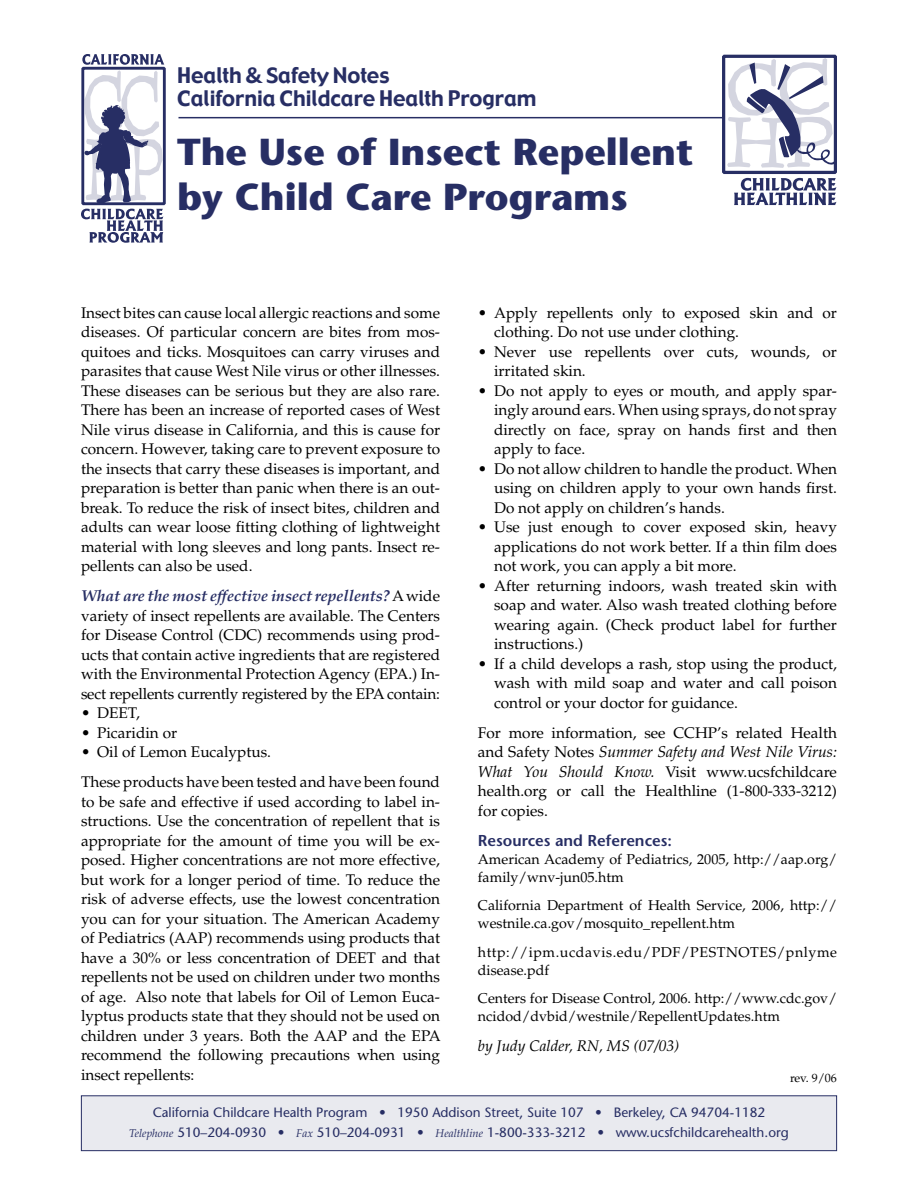
<style>
.page{position:relative;width:918px;height:1188px;background:#fff}
.page>*{position:absolute;margin:0;border:0;box-sizing:border-box;transform-origin:0 0}
._0_Title{font:700 37.5px/45px "Stone Sans";color:#272e64}
.t1{font:21px "Gadget";color:#272e64}
._3_Text{font:italic 700 15.75px "Palatino";color:#272e64}
._3_Text-2{font:italic 15.75px "Palatino";color:#000}
._2_Sub_Subhead{font:600 15.75px "Stone Sans";color:#272e64}
._3_Text-3{font:15.3px/19.5px "Palatino";color:#000;text-align:justify}
._5_Bullets{font:15.3px/19.5px "Palatino";color:#000;text-align:justify}
._7_Author{font:italic 15.3px "Palatino";color:#000}
._6_Reference_Text{font:14.25px/18px "Palatino";color:#000}
._6_Reference_Text-2{font:14.25px/18px "Palatino";letter-spacing:.04em;color:#000}
.t2{font:13.5px "Stone Sans";color:#272e64}
._6_Reference_Text-3{font:12px "Palatino";color:#000}
.s1{font-weight:400;font-style:normal;font-size:15.3px;color:#000}
.s2{font-style:normal;font-size:15.3px}
.s3{font-style:italic;font-size:15.75px}
.s4{font-family:"Palatino";font-style:italic;font-size:11.25px}
</style>
<div class="page">
<div style="left:81px;top:1096px;width:756px;height:55px;background:#e9eaef"></div>
<div style="left:81px;top:1095px;width:756px;height:56px;border:1px solid #272e64"></div>
<hr style="left:178px;top:117px;width:545px;height:1px;background:#272e64">
<div style="left:81px;top:67px;width:85px;height:138px;border:3px solid #272e64"></div>
<svg style="left:81px;top:209px;width:82px;height:34px"></svg>
<svg style="left:82px;top:54px;width:82px;height:149px"></svg>
<svg style="left:734px;top:178px;width:102px;height:27px"></svg>
<div style="left:722px;top:55px;width:115px;height:119px;border:3px solid #272e64"></div>
<svg style="left:727px;top:58px;width:107px;height:110px"></svg>
<p class="t1" style="left:177px;top:62px;width:214px">Health &amp; Safety Notes</p>
<p class="t1" style="left:177px;top:84px;width:361px">California Childcare Health Program</p>
<p class="_0_Title" style="left:177px;top:128px;width:518px">The Use of Insect Repellent by Child Care Programs</p>
<p class="_3_Text-3" style="left:81px;top:303px;width:361px">Insect bites can cause local allergic reactions and some diseases. Of particular concern are bites from mos&shy;quitoes and ticks. Mosquitoes can carry viruses and parasites that cause West Nile virus or other illnesses.<br>These diseases can be serious but they are also rare.<br>There has been an increase of reported cases of West Nile virus disease in California, and this is cause for concern. However, taking care to prevent exposure to the insects that carry these diseases is important, and preparation is better than panic when there is an out&shy;break. To reduce the risk of insect bites, children and adults can wear loose fitting clothing of lightweight material with long sleeves and long pants. Insect re&shy;pellents can also be used.</p>
<p class="_3_Text" style="left:81px;top:587px;width:361px">What are the most effective insect repellents? <span class="s1">A wide</span></p>
<p class="_3_Text-3" style="left:81px;top:606px;width:361px">variety of insect repellents are available. The Centers for Disease Control (CDC) recommends using prod&shy;ucts that contain active ingredients that are registered with the Environmental Protection Agency (EPA.) In&shy;sect repellents currently registered by the EPA contain:</p>
<p class="_5_Bullets" style="left:81px;top:704px;width:61px">• DEET,</p>
<p class="_5_Bullets" style="left:81px;top:723px;width:98px">• Picaridin or</p>
<p class="_5_Bullets" style="left:81px;top:743px;width:192px">• Oil of Lemon Eucalyptus.</p>
<p class="_3_Text-3" style="left:81px;top:773px;width:361px">These products have been tested and have been found to be safe and effective if used according to label in&shy;structions. Use the concentration of repellent that is appropriate for the amount of time you will be ex&shy;posed. Higher concentrations are not more effective, but work for a longer period of time. To reduce the risk of adverse effects, use the lowest concentration you can for your situation. The American Academy of Pediatrics (AAP) recommends using products that have a 30% or less concentration of DEET and that repellents not be used on children under two months of age. Also note that labels for Oil of Lemon Euca&shy;lyptus products state that they should not be used on children under 3 years. Both the AAP and the EPA recommend the following precautions when using insect repellents:</p>
<p class="_5_Bullets" style="left:494px;top:303px;width:344px;text-indent:-16px">• Apply repellents only to exposed skin and or clothing. Do not use under clothing.</p>
<p class="_5_Bullets" style="left:494px;top:342px;width:344px;text-indent:-16px">• Never use repellents over cuts, wounds, or irritated skin.</p>
<p class="_5_Bullets" style="left:494px;top:381px;width:344px;text-indent:-16px">• Do not apply to eyes or mouth, and apply spar&shy;ingly around ears. When using sprays, do not spray directly on face, spray on hands first and then apply to face.</p>
<p class="_5_Bullets" style="left:494px;top:459px;width:344px;text-indent:-16px">• Do not allow children to handle the product. When using on children apply to your own hands first.<br>Do not apply on children’s hands.</p>
<p class="_5_Bullets" style="left:494px;top:518px;width:344px;text-indent:-16px">• Use just enough to cover exposed skin, heavy applications do not work better. If a thin film does not work, you can apply a bit more.</p>
<p class="_5_Bullets" style="left:494px;top:576px;width:344px;text-indent:-16px">• After returning indoors, wash treated skin with soap and water. Also wash treated clothing before wearing again. (Check product label for further instructions.)</p>
<p class="_5_Bullets" style="left:494px;top:654px;width:344px;text-indent:-16px">• If a child develops a rash, stop using the product, wash with mild soap and water and call poison control or your doctor for guidance.</p>
<p class="_3_Text-3" style="left:478px;top:723px;width:361px">For more information, see CCHP’s related Health</p>
<p class="_3_Text-2" style="left:478px;top:743px;width:361px"><span class="s2">and Safety Notes</span> Summer Safety and West Nile Virus:</p>
<p class="_3_Text-3" style="left:478px;top:762px;width:361px"><span class="s3">What You Should Know.</span> Visit www.ucsfchildcare health.org or call the Healthline (1-800-333-3212) for copies.</p>
<p class="_2_Sub_Subhead" style="left:478px;top:831px;width:196px">Resources and References:</p>
<p class="_6_Reference_Text" style="left:478px;top:850px;width:361px">American Academy of Pediatrics, 2005, http://aap.org/ family/wnv-jun05.htm</p>
<p class="_6_Reference_Text" style="left:478px;top:897px;width:361px">California Department of Health Service, 2006, http:// westnile.ca.gov/mosquito_repellent.htm</p>
<p class="_6_Reference_Text-2" style="left:478px;top:943px;width:361px">http://ipm.ucdavis.edu/PDF/PESTNOTES/pnlyme disease.pdf</p>
<p class="_6_Reference_Text" style="left:478px;top:990px;width:361px">Centers for Disease Control, 2006. http://www.cdc.gov/ ncidod/dvbid/westnile/RepellentUpdates.htm</p>
<p class="_7_Author" style="left:478px;top:1037px;width:203px">by Judy Calder, RN, MS (07/03)</p>
<p class="_6_Reference_Text-3" style="left:790px;top:1071px;width:48px">rev. 9/06</p>
<p class="t2" style="left:153px;top:1104px;width:614px">California Childcare Health Program • 1950 Addison Street, Suite 107 • Berkeley, CA 94704-1182</p>
<p class="t2" style="left:129px;top:1124px;width:661px"><span class="s4">Telephone</span> 510–204-0930 • <span class="s4">Fax</span> 510–204-0931 • <span class="s4">Healthline</span> 1-800-333-3212 • www.ucsfchildcarehealth.org</p>
</div>
